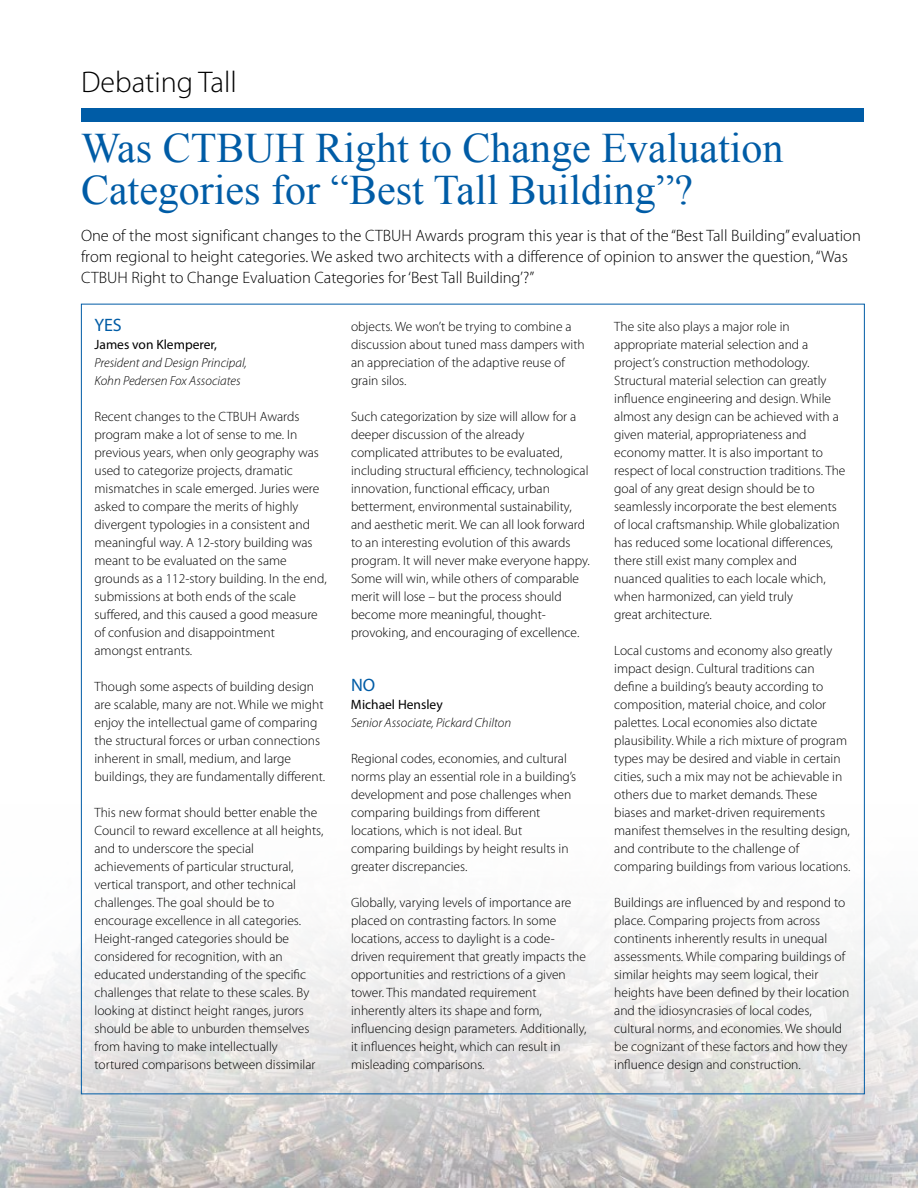
<style>
.page{position:relative;width:918px;height:1188px;background:#fff}
.page>*{position:absolute;margin:0;border:0;box-sizing:border-box;transform-origin:0 0}
.t1{font:42px/42px "Times New Roman";color:#005ca6}
.t2{font:300 30px "Myriad Pro";color:#000}
.t3{font:18px "Myriad Pro";color:#005ca6}
.t4{font:300 16.5px/21px "Myriad Pro";color:#000}
.t5{font:300 13.5px/18px "Myriad Pro";color:#000}
.t6{font:13.5px "Myriad Pro";color:#000}
.t7{font:italic 300 13.2px/18px "Myriad Pro";color:#000}
</style>
<div class="page">
<img style="left:0;top:695px;width:918px;height:493px">
<div style="left:81px;top:108px;width:783px;height:14px;background:#005ca6"></div>
<h2 class="t2" style="left:81px;top:66px;width:158px">Debating Tall</h2>
<h1 class="t1" style="left:81px;top:127px;width:704px">Was CTBUH Right to Change Evaluation<br>Categories for “Best Tall Building”?</h1>
<p class="t4" style="left:81px;top:225px;width:781px">One of the most significant changes to the CTBUH Awards program this year is that of the “Best Tall Building” evaluation from regional to height categories. We asked two architects with a difference of opinion to answer the question, “Was<br>CTBUH Right to Change Evaluation Categories for ‘Best Tall Building’?”</p>
<h3 class="t3" style="left:94px;top:314px;width:29px">YES</h3>
<p class="t6" style="left:95px;top:336px;width:124px">James von Klemperer,</p>
<p class="t7" style="left:94px;top:354px;width:154px">President and Design Principal,<br>Kohn Pedersen Fox Associates</p>
<p class="t5" style="left:94px;top:408px;width:234px">Recent changes to the CTBUH Awards program make a lot of sense to me. In previous years, when only geography was used to categorize projects, dramatic mismatches in scale emerged. Juries were asked to compare the merits of highly divergent typologies in a consistent and meaningful way. A 12-story building was meant to be evaluated on the same grounds as a 112-story building. In the end, submissions at both ends of the scale suffered, and this caused a good measure of confusion and disappointment<br>amongst entrants.</p>
<p class="t5" style="left:94px;top:678px;width:232px">Though some aspects of building design are scalable, many are not. While we might enjoy the intellectual game of comparing the structural forces or urban connections inherent in small, medium, and large buildings, they are fundamentally different.</p>
<p class="t5" style="left:94px;top:804px;width:230px">This new format should better enable the Council to reward excellence at all heights, and to underscore the special achievements of particular structural, vertical transport, and other technical challenges. The goal should be to encourage excellence in all categories.<br>Height-ranged categories should be considered for recognition, with an educated understanding of the specific challenges that relate to these scales. By looking at distinct height ranges, jurors should be able to unburden themselves from having to make intellectually tortured comparisons between dissimilar</p>
<p class="t5" style="left:351px;top:318px;width:235px">objects. We won’t be trying to combine a discussion about tuned mass dampers with an appreciation of the adaptive reuse of grain silos.</p>
<p class="t5" style="left:351px;top:408px;width:240px">Such categorization by size will allow for a deeper discussion of the already complicated attributes to be evaluated, including structural efficiency, technological innovation, functional efficacy, urban betterment, environmental sustainability, and aesthetic merit. We can all look forward to an interesting evolution of this awards program. It will never make everyone happy.<br>Some will win, while others of comparable merit will lose – but the process should become more meaningful, thought&shy;provoking, and encouraging of excellence.</p>
<h3 class="t3" style="left:351px;top:674px;width:26px">NO</h3>
<p class="t6" style="left:351px;top:696px;width:93px">Michael Hensley</p>
<p class="t7" style="left:351px;top:714px;width:162px">Senior Associate, Pickard Chilton</p>
<p class="t5" style="left:351px;top:750px;width:227px">Regional codes, economies, and cultural norms play an essential role in a building’s development and pose challenges when comparing buildings from different locations, which is not ideal. But comparing buildings by height results in greater discrepancies.</p>
<p class="t5" style="left:351px;top:894px;width:237px">Globally, varying levels of importance are placed on contrasting factors. In some locations, access to daylight is a code&shy;driven requirement that greatly impacts the opportunities and restrictions of a given tower. This mandated requirement inherently alters its shape and form, influencing design parameters. Additionally, it influences height, which can result in misleading comparisons.</p>
<p class="t5" style="left:614px;top:318px;width:233px">The site also plays a major role in appropriate material selection and a project’s construction methodology.<br>Structural material selection can greatly influence engineering and design. While almost any design can be achieved with a given material, appropriateness and economy matter. It is also important to respect of local construction traditions. The goal of any great design should be to seamlessly incorporate the best elements of local craftsmanship. While globalization has reduced some locational differences, there still exist many complex and nuanced qualities to each locale which, when harmonized, can yield truly<br>great architecture.</p>
<p class="t5" style="left:614px;top:642px;width:238px">Local customs and economy also greatly impact design. Cultural traditions can define a building’s beauty according to composition, material choice, and color palettes. Local economies also dictate plausibility. While a rich mixture of program types may be desired and viable in certain cities, such a mix may not be achievable in others due to market demands. These biases and market-driven requirements manifest themselves in the resulting design, and contribute to the challenge of comparing buildings from various locations.</p>
<p class="t5" style="left:614px;top:894px;width:236px">Buildings are influenced by and respond to place. Comparing projects from across continents inherently results in unequal assessments. While comparing buildings of similar heights may seem logical, their heights have been defined by their location and the idiosyncrasies of local codes, cultural norms, and economies. We should be cognizant of these factors and how they influence design and construction.</p>
</div>
